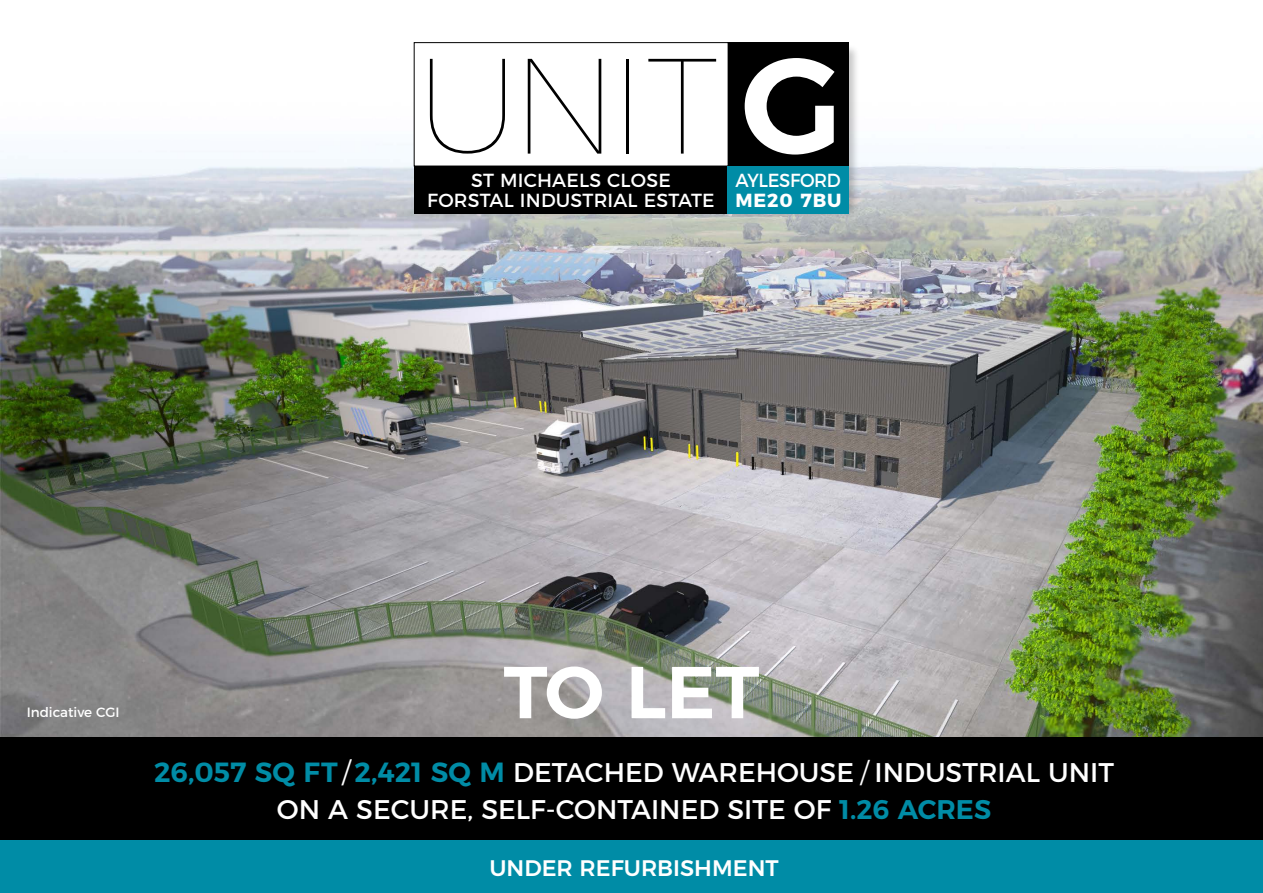
<style>
.page{position:relative;width:1263px;height:893px;background:#fff}
.page>*{position:absolute;margin:0;border:0;box-sizing:border-box;transform-origin:0 0}
.Sub_head{font:100 135.6px "Montserrat";color:#000}
.Body_copy{font:600 73.35px "Montserrat";color:#fff}
.Body_copy-2{font:27px/37.5px "Montserrat";color:#fff;text-align:center}
.Body_copy-3{font:500 22.5px "Montserrat";color:#fff}
.Sub_head-2{font:18.9px/20.4px "Montserrat";letter-spacing:.01em;color:#fff;text-align:center}
.Sub_head-3{font:18.9px "Montserrat";letter-spacing:-.02em;color:#fff;scale:.95 1}
.Sub_head-4{font:700 18.9px "Montserrat";letter-spacing:.05em;color:#fff}
.Body_copy-4{font:13.5px "Montserrat";color:#fff}
.s1{font-weight:600;color:#fff}
.s2{font-weight:600;font-size:27.75px;color:#008ca6}
.s3{font-weight:300;font-size:27.75px}
.s4{font-weight:300}
.s5{font-weight:600;color:#008ca6}
</style>
<div class="page">
<img style="left:0;top:60px;width:1263px;height:677px">
<div style="left:416px;top:45px;width:444px;height:173px;background:#000;opacity:.22"></div>
<div style="left:727px;top:42px;width:122px;height:124px;background:#000"></div>
<div style="left:414px;top:43px;width:314px;height:123px;background:#fff"></div>
<div style="left:414px;top:42px;width:314px;height:124px;border:1px solid #000"></div>
<div style="left:414px;top:166px;width:421px;height:48px;background:#000"></div>
<div style="left:727px;top:166px;width:122px;height:48px;background:#008ca6"></div>
<div style="left:0;top:737px;width:1263px;height:105px;background:#000"></div>
<div style="left:0;top:841px;width:1263px;height:52px;background:#008ca6"></div>
<p class="Sub_head" style="left:415px;top:4px;width:428px">UNIT <span class="s1">G</span></p>
<p class="Sub_head-2" style="left:427px;top:168px;width:289px">ST MICHAELS CLOSE<br>FORSTAL INDUSTRIAL ESTATE</p>
<p class="Sub_head-3" style="left:735px;top:165px;width:113px">AYLESFORD</p>
<p class="Sub_head-4" style="left:735px;top:185px;width:108px">ME20 7BU</p>
<p class="Body_copy-4" style="left:27px;top:702px;width:94px">Indicative CGI</p>
<p class="Body_copy" style="left:503px;top:633px;width:258px">TO LET</p>
<p class="Body_copy-2" style="left:154px;top:751px;width:961px"><span class="s2">26,057 SQ FT</span> <span class="s3">/</span><span class="s2">2,421 SQ M</span> DETACHED WAREHOUSE <span class="s4">/</span> INDUSTRIAL UNIT<br>ON A SECURE, SELF-CONTAINED SITE OF <span class="s5">1.26 ACRES</span></p>
<p class="Body_copy-3" style="left:489px;top:850px;width:291px">UNDER REFURBISHMENT</p>
</div>
